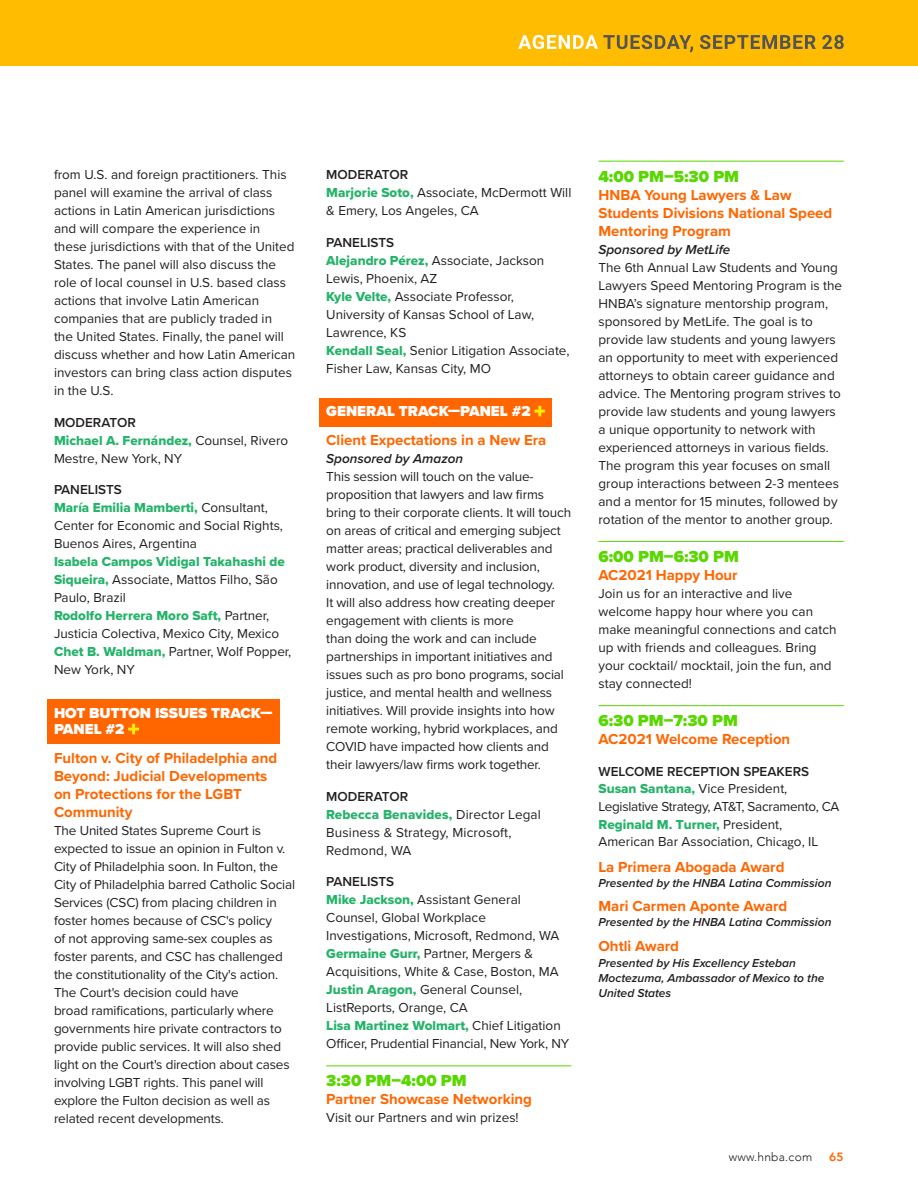
<style>
.page{position:relative;width:918px;height:1188px;background:#fff}
.page>*{position:absolute;margin:0;border:0;box-sizing:border-box;transform-origin:0 0}
.t1{font:900 16.5px "Proxima Nova";color:#59d700}
.t2{font:700 15px/18px "Proxima Nova";color:#f60}
.t3{font:900 15px/16.5px "Proxima Nova";color:#fff}
.t4{font:13.5px/18px "Proxima Nova";color:#231f20}
.t5{font:13.5px "Proxima Nova Extrabld";color:#24b369}
.t6{font:13.5px/17.9px "Proxima Nova";letter-spacing:-.02em;color:#231f20}
.t7{font:italic 600 13.5px "Proxima Nova";color:#231f20}
.t8{font:600 13.5px "Proxima Nova";color:#231f20}
.t9{font:italic 600 12px/15px "Proxima Nova";color:#231f20}
.t10{font:300 12px "Avenir";letter-spacing:.02em;color:#231f20}
.t11{font:800 12px "Avenir";color:#f60}
.s1{font-family:"Proxima Nova";color:#231f20}
.s2{font-family:"Proxima Nova Extrabld";color:#24b369}
.s3{font-weight:600}
.s4{font-family:"Minion Pro"}
</style>
<div class="page">
<div style="left:0;top:0;width:918px;height:66px;background:#ffbc00"></div>
<div style="left:47px;top:699px;width:232px;height:45px;background:#f60"></div>
<svg style="left:128px;top:724px;width:11px;height:10px"></svg>
<div style="left:320px;top:398px;width:232px;height:28px;background:#f60"></div>
<hr style="left:326px;top:1065px;width:246px;height:1px;background:#59d700">
<svg style="left:535px;top:406px;width:10px;height:10px"></svg>
<hr style="left:598px;top:161px;width:246px;height:1px;background:#59d700">
<hr style="left:598px;top:541px;width:246px;height:1px;background:#59d700">
<hr style="left:598px;top:705px;width:246px;height:1px;background:#59d700">
<svg style="left:518px;top:35px;width:326px;height:17px"></svg>
<p class="t4" style="left:54px;top:165px;width:243px">from U.S. and foreign practitioners. This panel will examine the arrival of class actions in Latin American jurisdictions and will compare the experience in these jurisdictions with that of the United States. The panel will also discuss the role of local counsel in U.S. based class actions that involve Latin American companies that are publicly traded in<br>the United States. Finally, the panel will discuss whether and how Latin American investors can bring class action disputes in the U.S.</p>
<p class="t8" style="left:54px;top:412px;width:83px">MODERATOR</p>
<p class="t5" style="left:54px;top:430px;width:236px">Michael A. Fernández, <span class="s1">Counsel, Rivero</span></p>
<p class="t4" style="left:54px;top:449px;width:130px">Mestre, New York, NY</p>
<p class="t8" style="left:54px;top:480px;width:69px">PANELISTS</p>
<p class="t5" style="left:54px;top:498px;width:215px">María Emilia Mamberti, <span class="s1">Consultant,</span></p>
<p class="t4" style="left:54px;top:516px;width:231px">Center for Economic and Social Rights,<br>Buenos Aires, Argentina</p>
<p class="t5" style="left:54px;top:552px;width:232px">Isabela Campos Vidigal Takahashi de</p>
<p class="t4" style="left:54px;top:570px;width:225px"><span class="s2">Siqueira,</span> Associate, Mattos Filho, São<br>Paulo, Brazil</p>
<p class="t5" style="left:54px;top:606px;width:217px">Rodolfo Herrera Moro Saft, <span class="s1">Partner,</span></p>
<p class="t4" style="left:54px;top:624px;width:239px">Justicia Colectiva, Mexico City, Mexico<br><span class="s2">Chet B. Waldman,</span> Partner, Wolf Popper,<br>New York, NY</p>
<p class="t3" style="left:54px;top:705px;width:220px">HOT BUTTON ISSUES TRACK—<br>PANEL #2</p>
<p class="t2" style="left:54px;top:749px;width:225px">Fulton v. City of Philadelphia and<br>Beyond: Judicial Developments on Protections for the LGBT<br>Community</p>
<p class="t4" style="left:54px;top:821px;width:243px">The United States Supreme Court is expected to issue an opinion in Fulton v.<br>City of Philadelphia soon. In Fulton, the City of Philadelphia barred Catholic Social Services (CSC) from placing children in foster homes because of CSC's policy<br>of not approving same-sex couples as foster parents, and CSC has challenged the constitutionality of the City's action.<br>The Court's decision could have<br>broad ramifications, particularly where governments hire private contractors to provide public services. It will also shed light on the Court's direction about cases involving LGBT rights. This panel will explore the Fulton decision as well as related recent developments.</p>
<p class="t4" style="left:326px;top:165px;width:247px"><span class="s3">MODERATOR<br></span><span class="s2">Marjorie Soto,</span> Associate, McDermott Will &amp; Emery, Los Angeles, CA</p>
<p class="t4" style="left:326px;top:233px;width:245px"><span class="s3">PANELISTS<br></span><span class="s2">Alejandro Pérez,</span> Associate, Jackson<br>Lewis, Phoenix, AZ<br><span class="s2">Kyle Velte,</span> Associate Professor,<br>University of Kansas School of Law,<br>Lawrence, KS<br><span class="s2">Kendall Seal,</span> Senior Litigation Associate,<br>Fisher Law, Kansas City, MO</p>
<p class="t3" style="left:326px;top:403px;width:206px">GENERAL TRACK—PANEL #2</p>
<p class="t2" style="left:326px;top:431px;width:222px">Client Expectations in a New Era</p>
<p class="t7" style="left:326px;top:449px;width:138px">Sponsored by Amazon</p>
<p class="t4" style="left:326px;top:467px;width:246px">This session will touch on the value&shy;proposition that lawyers and law firms bring to their corporate clients. It will touch on areas of critical and emerging subject matter areas; practical deliverables and work product, diversity and inclusion, innovation, and use of legal technology.<br>It will also address how creating deeper engagement with clients is more<br>than doing the work and can include partnerships in important initiatives and issues such as pro bono programs, social justice, and mental health and wellness initiatives. Will provide insights into how remote working, hybrid workplaces, and COVID have impacted how clients and their lawyers/law firms work together.</p>
<p class="t8" style="left:326px;top:786px;width:83px">MODERATOR</p>
<p class="t5" style="left:326px;top:804px;width:216px">Rebecca Benavides, <span class="s1">Director Legal</span></p>
<p class="t4" style="left:326px;top:823px;width:187px">Business &amp; Strategy, Microsoft,<br>Redmond, WA</p>
<p class="t4" style="left:326px;top:872px;width:235px"><span class="s3">PANELISTS<br></span><span class="s2">Mike Jackson,</span> Assistant General<br>Counsel, Global Workplace<br>Investigations, Microsoft, Redmond, WA<br><span class="s2">Germaine Gurr,</span> Partner, Mergers &amp;<br>Acquisitions, White &amp; Case, Boston, MA<br><span class="s2">Justin Aragon,</span> General Counsel,<br>ListReports, Orange, CA</p>
<p class="t5" style="left:326px;top:1016px;width:236px">Lisa Martinez Wolmart, <span class="s1">Chief Litigation</span></p>
<p class="t4" style="left:326px;top:1034px;width:244px">Officer, Prudential Financial, New York, NY</p>
<p class="t1" style="left:326px;top:1069px;width:142px">3:30 PM–4:00 PM</p>
<p class="t2" style="left:326px;top:1090px;width:207px">Partner Showcase Networking</p>
<p class="t4" style="left:326px;top:1108px;width:194px">Visit our Partners and win prizes!</p>
<p class="t1" style="left:598px;top:164px;width:142px">4:00 PM–5:30 PM</p>
<p class="t2" style="left:598px;top:185px;width:235px">HNBA Young Lawyers &amp; Law<br>Students Divisions National Speed<br>Mentoring Program</p>
<p class="t7" style="left:598px;top:239px;width:133px">Sponsored by MetLife</p>
<p class="t4" style="left:598px;top:258px;width:245px">The 6th Annual Law Students and Young Lawyers Speed Mentoring Program is the HNBA’s signature mentorship program, sponsored by MetLife. The goal is to provide law students and young lawyers an opportunity to meet with experienced attorneys to obtain career guidance and advice. The Mentoring program strives to provide law students and young lawyers a unique opportunity to network with experienced attorneys in various fields.<br>The program this year focuses on small group interactions between 2-3 mentees and a mentor for 15 minutes, followed by rotation of the mentor to another group.</p>
<p class="t1" style="left:598px;top:544px;width:142px">6:00 PM–6:30 PM</p>
<p class="t2" style="left:598px;top:566px;width:141px">AC2021 Happy Hour</p>
<p class="t4" style="left:598px;top:584px;width:239px">Join us for an interactive and live welcome happy hour where you can make meaningful connections and catch up with friends and colleagues. Bring your cocktail/ mocktail, join the fun, and stay connected!</p>
<p class="t1" style="left:598px;top:708px;width:141px">6:30 PM–7:30 PM</p>
<p class="t2" style="left:598px;top:730px;width:193px">AC2021 Welcome Reception</p>
<p class="t6" style="left:598px;top:762px;width:242px"><span class="s3">WELCOME RECEPTION SPEAKERS<br></span><span class="s2">Susan Santana,</span> Vice President,<br>Legislative Strategy, AT&amp;T, Sacramento, CA</p>
<p class="t5" style="left:598px;top:814px;width:185px">Reginald M. Turner, <span class="s1">President,</span></p>
<p class="t4" style="left:598px;top:832px;width:221px">American Bar Association, Chi<span class="s4">cag</span>o, IL</p>
<p class="t2" style="left:598px;top:857px;width:188px">La Primera Abogada Award</p>
<p class="t9" style="left:598px;top:875px;width:235px">Presented by the HNBA Latina Commission</p>
<p class="t2" style="left:598px;top:897px;width:190px">Mari Carmen Aponte Award</p>
<p class="t9" style="left:598px;top:915px;width:235px">Presented by the HNBA Latina Commission</p>
<p class="t2" style="left:598px;top:937px;width:82px">Ohtli Award</p>
<p class="t9" style="left:598px;top:955px;width:228px">Presented by His Excellency Esteban<br>Moctezuma, Ambassador of Mexico to the<br>United States</p>
<p class="t10" style="left:729px;top:1149px;width:85px">www.hnba.com</p>
<p class="t11" style="left:829px;top:1147px;width:16px">65</p>
</div>
